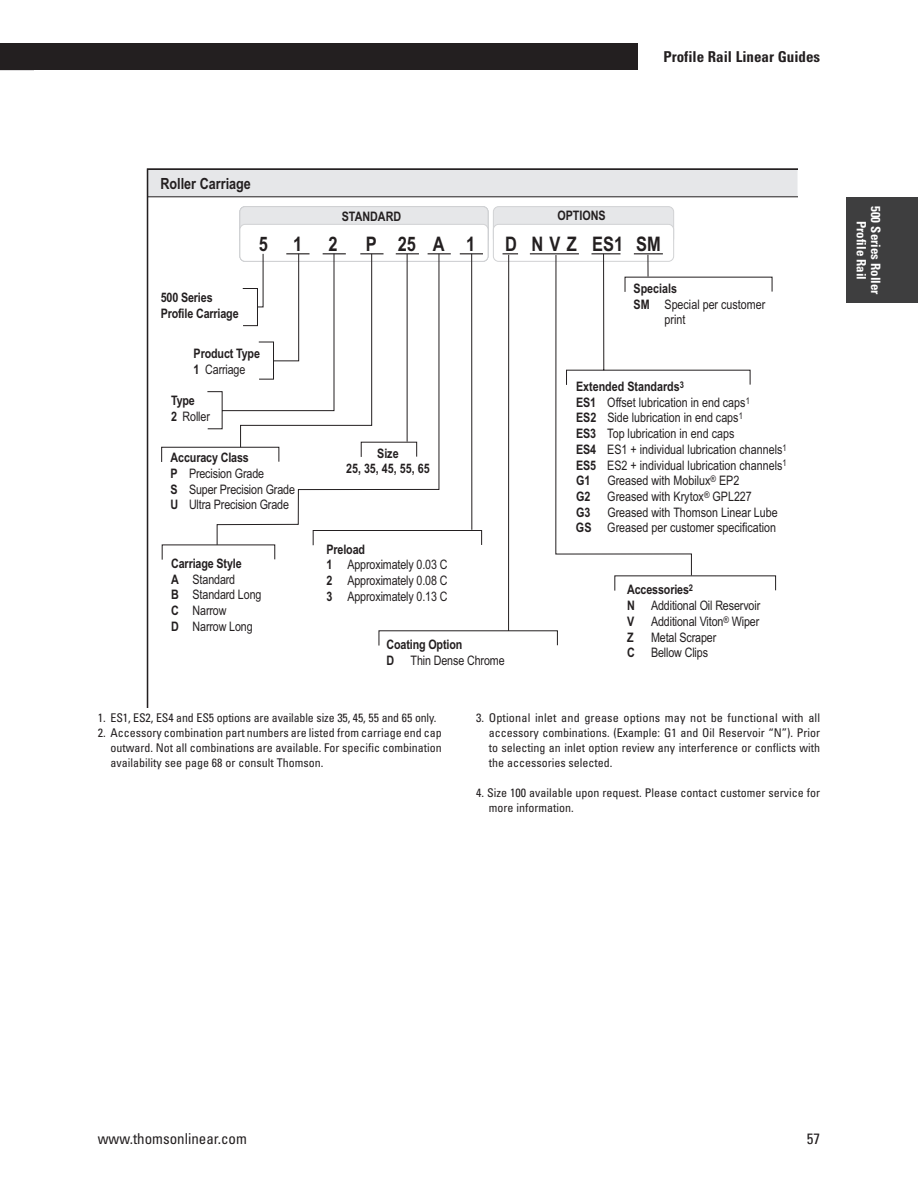
<style>
.page{position:relative;width:918px;height:1188px;background:#fff}
.page>*{position:absolute;margin:0;border:0;box-sizing:border-box;transform-origin:0 0}
.t1{font:700 20.1px "Arial Narrow";color:#231f20}
.t2{font:700 15.45px "Arial Narrow";color:#231f20}
.t3{font:700 condensed 15px "Univers LT Std";color:#231f20}
.t4{font:condensed 15px "Univers LT Std";color:#231f20}
.t5{font:13.05px/15.8px "Arial Narrow";color:#231f20}
.t6{font:700 13.05px/15.8px "Arial Narrow";color:#231f20}
.t7{font:700 condensed 12.9px/14.4px "Univers LT Std";color:#fff;text-align:center}
.DM_Footnotes{font:condensed 12px/15px "Univers LT Std";color:#231f20;text-align:justify}
.s1{font-weight:700}
.s2{font-weight:400}
</style>
<div class="page">
<div style="left:0;top:43px;width:638px;height:27px;background:#231f20"></div>
<svg style="left:147px;top:168px;width:651px;height:539px"></svg>
<div style="left:240px;top:207px;width:248px;height:37px;background:#e6e7e9;border-radius:5px"></div>
<div style="left:240px;top:206px;width:248px;height:38px;border:1px solid #d1d2d4;border-radius:5px"></div>
<div style="left:240px;top:224px;width:248px;height:37px;background:#fff;border-radius:5px"></div>
<div style="left:240px;top:224px;width:248px;height:38px;border:1px solid #d1d2d4;border-radius:5px"></div>
<div style="left:493px;top:207px;width:181px;height:37px;background:#e6e7e9;border-radius:5px"></div>
<div style="left:493px;top:206px;width:181px;height:38px;border:1px solid #d1d2d4;border-radius:5px"></div>
<div style="left:493px;top:224px;width:181px;height:37px;background:#fff;border-radius:5px"></div>
<div style="left:493px;top:224px;width:181px;height:38px;border:1px solid #d1d2d4;border-radius:5px"></div>
<svg style="left:161px;top:253px;width:615px;height:393px"></svg>
<svg style="left:216px;top:253px;width:224px;height:293px"></svg>
<svg style="left:428px;top:253px;width:23px;height:1px"></svg>
<svg style="left:471px;top:253px;width:302px;height:379px"></svg>
<hr style="left:530px;top:253px;width:49px;height:1px;background:#231f20">
<svg style="left:503px;top:253px;width:15px;height:1px"></svg>
<svg style="left:460px;top:253px;width:23px;height:1px"></svg>
<svg style="left:592px;top:253px;width:29px;height:1px"></svg>
<svg style="left:634px;top:253px;width:29px;height:1px"></svg>
<svg style="left:555px;top:254px;width:137px;height:322px"></svg>
<div style="left:847px;top:197px;width:71px;height:106px;background:#3e3e3f"></div>
<p class="t3" style="left:663px;top:47px;width:158px">Profile Rail Linear Guides</p>
<p class="t2" style="left:160px;top:171px;width:92px">Roller Carriage</p>
<p class="t6" style="left:342px;top:208px;width:99px">STANDARDStandard</p>
<p class="t6" style="left:557px;top:207px;width:50px">OPTIONS</p>
<p class="t1" style="left:259px;top:229px;width:11px">5</p>
<p class="t1" style="left:293px;top:229px;width:11px">1</p>
<p class="t1" style="left:329px;top:229px;width:11px">2</p>
<p class="t1" style="left:366px;top:229px;width:111px">P25A1</p>
<p class="t1" style="left:505px;top:229px;width:157px">D N V Z ES1 SM</p>
<p class="t6" style="left:634px;top:280px;width:45px">Specials</p>
<p class="t5" style="left:634px;top:296px;width:133px"><span class="s1">SM</span> Special per customer</p>
<p class="t5" style="left:665px;top:311px;width:22px">print</p>
<p class="t6" style="left:161px;top:289px;width:80px">500 Series<br>Profile Carriage</p>
<p class="t6" style="left:194px;top:345px;width:68px">Product Type<br>1 <span class="s2">Carriage</span></p>
<p class="t5" style="left:171px;top:392px;width:40px"><span class="s1">Type<br>2</span> Roller</p>
<p class="t5" style="left:171px;top:449px;width:126px"><span class="s1">Accuracy Class<br>P</span> Precision Grade<br><span class="s1">S</span> Super Precision Grade<br><span class="s1">U</span> Ultra Precision Grade</p>
<p class="t6" style="left:346px;top:444px;width:85px;text-align:center">Size<br>25, 35, 45, 55, 65</p>
<p class="t5" style="left:171px;top:555px;width:92px"><span class="s1">Carriage Style<br>A</span> Standard<br><span class="s1">B</span> Standard Long<br><span class="s1">C</span> Narrow<br><span class="s1">D</span> Narrow Long</p>
<p class="t5" style="left:327px;top:541px;width:123px"><span class="s1">Preload<br>1</span> Approximately 0.03 C<br><span class="s1">2</span> Approximately 0.08 C<br><span class="s1">3</span> Approximately 0.13 C</p>
<p class="t5" style="left:387px;top:636px;width:120px"><span class="s1">Coating Option<br>D</span> Thin Dense Chrome</p>
<p class="t5" style="left:576px;top:378px;width:212px"><span class="s1">Extended Standards</span><sup>3<br></sup><span class="s1">ES1</span> Offset lubrication in end caps<sup>1<br></sup><span class="s1">ES2</span> Side lubrication in end caps<sup>1<br></sup><span class="s1">ES3</span> Top lubrication in end caps<br><span class="s1">ES4</span> ES1 + individual lubrication channels<sup>1<br></sup><span class="s1">ES5</span> ES2 + individual lubrication channels<sup>1<br></sup><span class="s1">G1</span></p>
<p class="t5" style="left:607px;top:472px;width:134px">Greased with Mobilux<sup>®</sup> EP2</p>
<p class="t6" style="left:576px;top:488px;width:16px">G2</p>
<p class="t5" style="left:607px;top:488px;width:146px">Greased with Krytox<sup>®</sup> GPL227</p>
<p class="t6" style="left:576px;top:504px;width:16px">G3</p>
<p class="t5" style="left:576px;top:504px;width:203px;text-align:right">Greased with Thomson Linear Lube<br><span class="s1">GS</span> Greased per customer specification</p>
<p class="t5" style="left:627px;top:581px;width:135px"><span class="s1">Accessories</span><sup>2<br></sup><span class="s1">N</span> Additional Oil Reservoir<br><span class="s1">V</span></p>
<p class="t5" style="left:651px;top:613px;width:110px">Additional Viton<sup>®</sup> Wiper</p>
<p class="t5" style="left:627px;top:629px;width:91px;text-indent:24px">Metal Scraper<br><span class="s1">C</span> Bellow Clips</p>
<p class="t6" style="left:627px;top:628px;width:8px">Z</p>
<p class="DM_Footnotes" style="left:98px;top:710px;width:340px">1. ES1, ES2, ES4 and ES5 options are available size 35, 45, 55 and 65 only.</p>
<p class="DM_Footnotes" style="left:111px;top:725px;width:333px;text-indent:-13px">2. Accessory combination part numbers are listed from carriage end cap outward. Not all combinations are available. For specific combination availability see page 68 or consult Thomson.</p>
<p class="DM_Footnotes" style="left:489px;top:710px;width:333px;text-indent:-13px">3. Optional inlet and grease options may not be functional with all accessory combinations. (Example: G1 and Oil Reservoir “N”). Prior to selecting an inlet option review any interference or conflicts with the accessories selected.</p>
<p class="DM_Footnotes" style="left:489px;top:785px;width:333px;text-indent:-13px">4. Size 100 available upon request. Please contact customer service for more information.</p>
<p class="t7" style="left:883px;top:206px;width:90px;rotate:90deg">500 Series Roller<br>Profile Rail</p>
<p class="t4" style="left:98px;top:1129px;width:151px">www.thomsonlinear.com</p>
<p class="t4" style="left:807px;top:1129px;width:15px">57</p>
</div>
